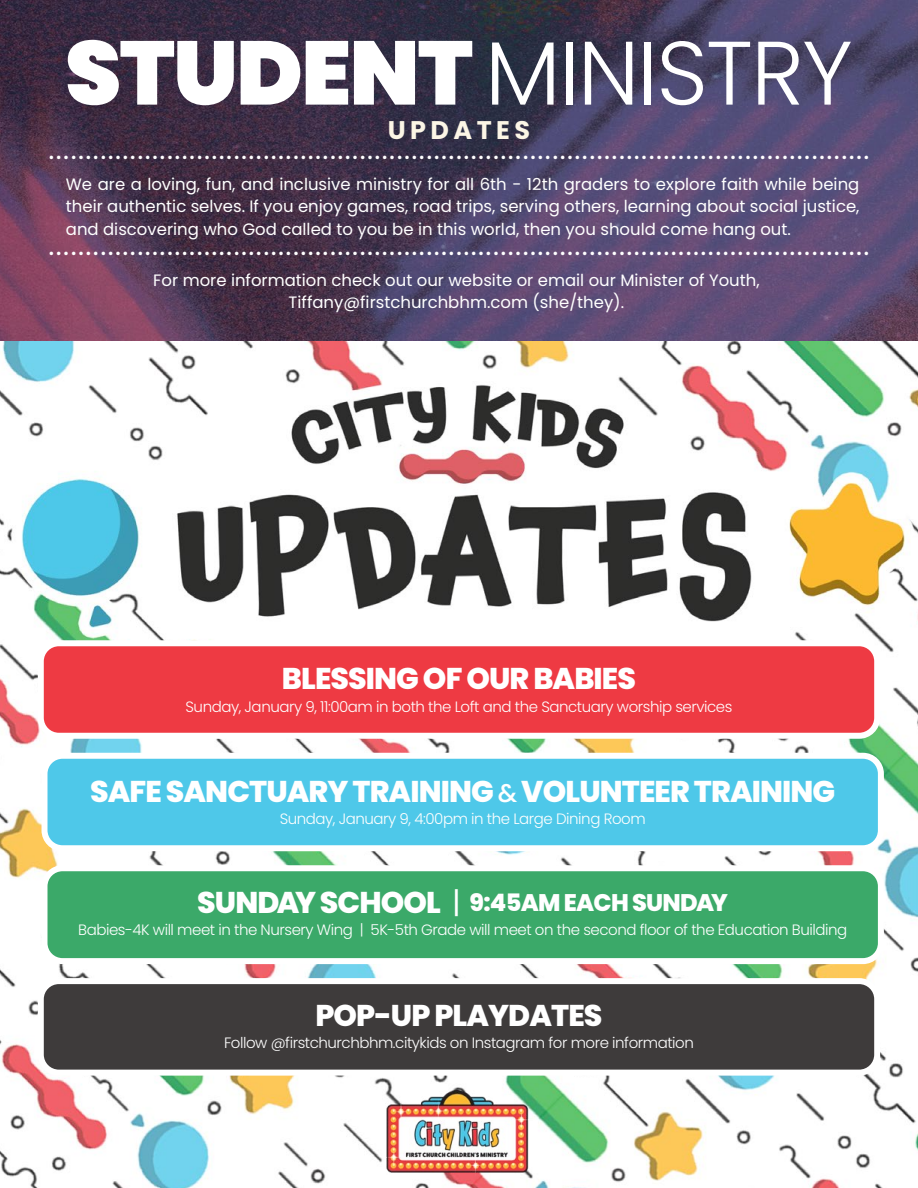
<style>
.page{position:relative;width:918px;height:1188px;background:#fff}
.page>*{position:absolute;margin:0;border:0;box-sizing:border-box;transform-origin:0 0}
.t1{font:300 90px "Poppins";letter-spacing:-.02em;color:#fff}
.t2{font:800 30px "Poppins";letter-spacing:-.03em;color:#fff}
.t3{font:28.5px "Poppins";color:#fff}
.t4{font:700 25.5px "Poppins";letter-spacing:.175em;color:#fcf6e6}
.t5{font:800 24px "Poppins";letter-spacing:-.03em;color:#fff}
.t6{font:16.5px/22.5px "Poppins";color:#fff;text-align:justify}
.t7{font:300 15px "Poppins";letter-spacing:-.03em;color:#fff}
.s1{font-weight:900}
.s2{font-weight:500;font-size:25.5px}
.s3{font-size:30px}
.s4{font-weight:400;font-size:30px}
</style>
<div class="page">
<img style="left:0;top:0;width:918px;height:341px">
<img style="left:0;top:341px;width:918px;height:847px">
<img style="left:385px;top:1091px;width:148px;height:87px">
<div style="left:41px;top:643px;width:836px;height:93px;background:#ee3a43;border-radius:18px"></div>
<div style="left:38px;top:640px;width:842px;height:99px;border:6px solid #fff;border-radius:18px"></div>
<div style="left:45px;top:756px;width:836px;height:92px;background:#4ec8e9;border-radius:18px"></div>
<div style="left:42px;top:753px;width:842px;height:98px;border:6px solid #fff;border-radius:18px"></div>
<div style="left:45px;top:868px;width:836px;height:93px;background:#3ba969;border-radius:18px"></div>
<div style="left:42px;top:865px;width:842px;height:99px;border:6px solid #fff;border-radius:18px"></div>
<div style="left:41px;top:981px;width:836px;height:92px;background:#3e3b3b;border-radius:18px"></div>
<div style="left:38px;top:978px;width:842px;height:98px;border:6px solid #fff;border-radius:18px"></div>
<h1 class="t1" style="left:65px;top:21px;width:789px"><span class="s1">STUDENT</span> MINISTRY</h1>
<h3 class="t4" style="left:388px;top:115px;width:144px">UPDATES</h3>
<h3 class="t3" style="left:48px;top:133px;width:823px">...............................................................................................................</h3>
<p class="t6" style="left:66px;top:173px;width:795px">We are a loving, fun, and inclusive ministry for all 6th - 12th graders to explore faith while being their authentic selves. If you enjoy games, road trips, serving others, learning about social justice, and discovering who God called to you be in this world, then you should come hang out.</p>
<h3 class="t3" style="left:48px;top:229px;width:823px">...............................................................................................................</h3>
<p class="t6" style="left:153px;top:269px;width:608px;text-align:center">For more information check out our website or email our Minister of Youth,<br>Tiffany@firstchurchbhm.com (she/they).</p>
<h2 class="t2" style="left:282px;top:661px;width:356px">BLESSING OF OUR BABIES</h2>
<p class="t7" style="left:186px;top:698px;width:548px">Sunday, January 9, 11:00am in both the Loft and the Sanctuary worship services</p>
<h2 class="t2" style="left:90px;top:774px;width:747px">SAFE SANCTUARY TRAINING <span class="s2">&amp;</span> VOLUNTEER TRAINING</h2>
<p class="t7" style="left:280px;top:810px;width:368px">Sunday, January 9, 4:00pm in the Large Dining Room</p>
<h3 class="t5" style="left:197px;top:889px;width:532px"><span class="s3">SUNDAY SCHOOL</span> <span class="s4">|</span> 9:45AM EACH SUNDAY</h3>
<p class="t7" style="left:78px;top:921px;width:771px">Babies-4K will meet in the Nursery Wing | 5K-5th Grade will meet on the second floor of the Education Building</p>
<h2 class="t2" style="left:315px;top:998px;width:289px">POP-UP PLAYDATES</h2>
<p class="t7" style="left:224px;top:1034px;width:471px">Follow @firstchurchbhm.citykids on Instagram for more information</p>
</div>
